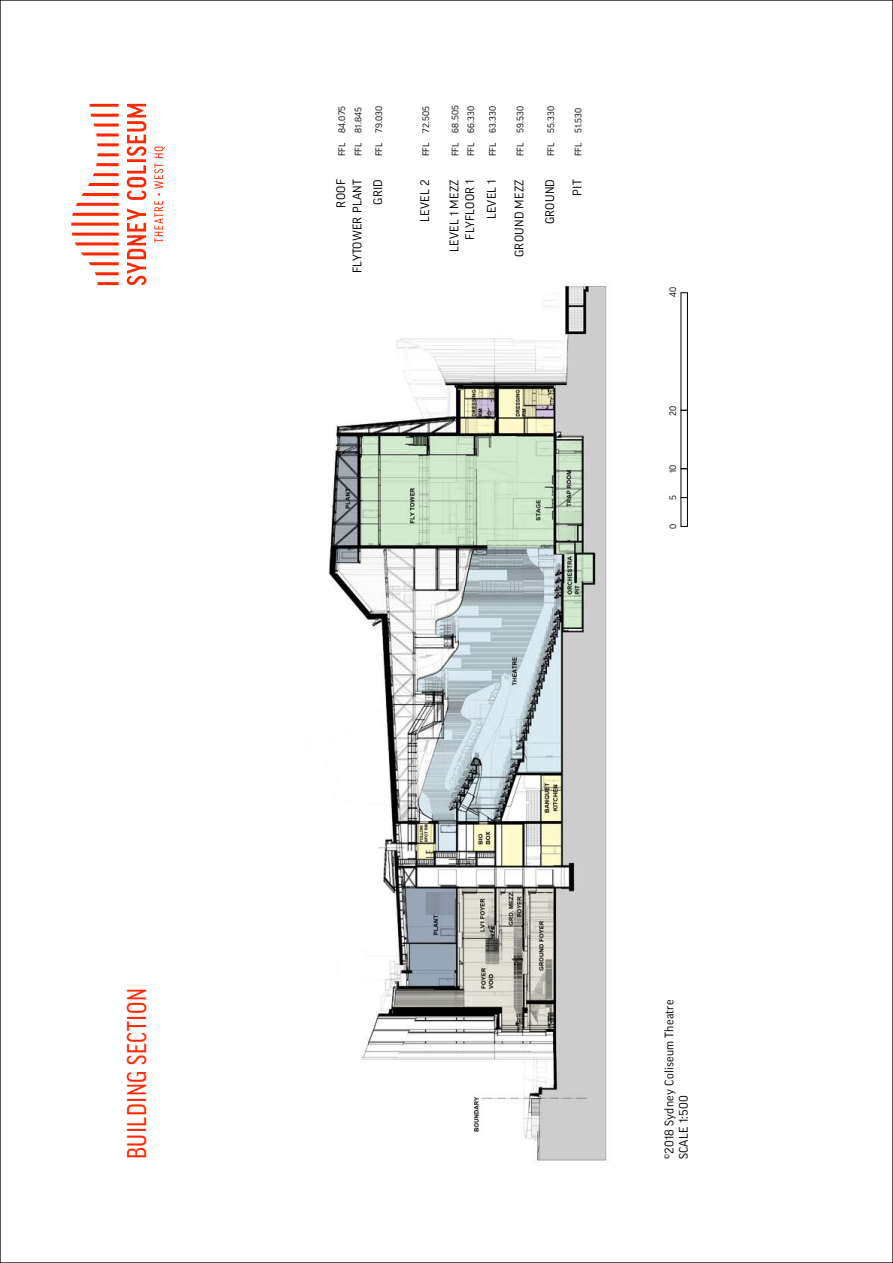
<style>
.page{position:relative;width:893px;height:1263px;background:#fff}
.page>*{position:absolute;margin:0;border:0;box-sizing:border-box;transform-origin:0 0}
.t1{font:26.1px "Good Pro Cond News";letter-spacing:.02em;color:#ff2800}
.t2{font:12px/14.4px "Good Pro";letter-spacing:.02em;color:#000}
.t3{font:9px "Good Pro";letter-spacing:.02em;color:#000}
</style>
<div class="page">
<img style="left:328px;top:285px;width:279px;height:876px">
<div style="left:681px;top:292px;width:7px;height:119px;border:1px solid #000"></div>
<div style="left:681px;top:410px;width:7px;height:59px;border:1px solid #000"></div>
<div style="left:681px;top:468px;width:7px;height:30px;border:1px solid #000"></div>
<div style="left:681px;top:497px;width:7px;height:30px;border:1px solid #000"></div>
<svg style="left:71px;top:104px;width:94px;height:181px"></svg>
<p class="t3" style="left:337px;top:156px;width:52px;rotate:-90deg">FFL 84.075</p>
<p class="t3" style="left:353px;top:156px;width:51px;rotate:-90deg">FFL 81.845</p>
<p class="t2" style="left:350px;top:273px;width:95px;rotate:-90deg">FLYTOWER PLANT</p>
<p class="t2" style="left:334px;top:208px;width:30px;rotate:-90deg">ROOF</p>
<p class="t3" style="left:374px;top:156px;width:52px;rotate:-90deg">FFL 79.030</p>
<p class="t2" style="left:371px;top:205px;width:27px;rotate:-90deg">GRID</p>
<p class="t3" style="left:421px;top:156px;width:52px;rotate:-90deg">FFL 72.505</p>
<p class="t2" style="left:418px;top:222px;width:44px;rotate:-90deg">LEVEL 2</p>
<p class="t3" style="left:450px;top:156px;width:53px;rotate:-90deg">FFL 68.505</p>
<p class="t3" style="left:466px;top:156px;width:52px;rotate:-90deg">FFL 66.330</p>
<p class="t2" style="left:447px;top:252px;width:75px;rotate:-90deg">LEVEL 1 MEZZ</p>
<p class="t2" style="left:463px;top:240px;width:62px;rotate:-90deg">FLYFLOOR 1</p>
<p class="t3" style="left:488px;top:156px;width:52px;rotate:-90deg">FFL 63.330</p>
<p class="t2" style="left:484px;top:219px;width:42px;rotate:-90deg">LEVEL 1</p>
<p class="t3" style="left:515px;top:156px;width:52px;rotate:-90deg">FFL 59.530</p>
<p class="t2" style="left:512px;top:257px;width:79px;rotate:-90deg">GROUND MEZZ</p>
<p class="t3" style="left:546px;top:156px;width:52px;rotate:-90deg">FFL 55.330</p>
<p class="t2" style="left:543px;top:224px;width:47px;rotate:-90deg">GROUND</p>
<p class="t3" style="left:573px;top:156px;width:50px;rotate:-90deg">FFL 51.530</p>
<p class="t2" style="left:570px;top:196px;width:18px;rotate:-90deg">PIT</p>
<p class="t3" style="left:668px;top:297px;width:11px;rotate:-90deg">40</p>
<p class="t3" style="left:668px;top:416px;width:12px;rotate:-90deg">20</p>
<p class="t3" style="left:668px;top:473px;width:10px;rotate:-90deg">10</p>
<p class="t3" style="left:668px;top:500px;width:6px;rotate:-90deg">5</p>
<p class="t3" style="left:668px;top:529px;width:7px;rotate:-90deg">0</p>
<h1 class="t1" style="left:122px;top:1159px;width:172px;rotate:-90deg">BUILDING SECTION</h1>
<p class="t2" style="left:662px;top:1159px;width:161px;rotate:-90deg"><sup>©</sup>2018 Sydney Coliseum Theatre<br>SCALE 1:500</p>
</div>
